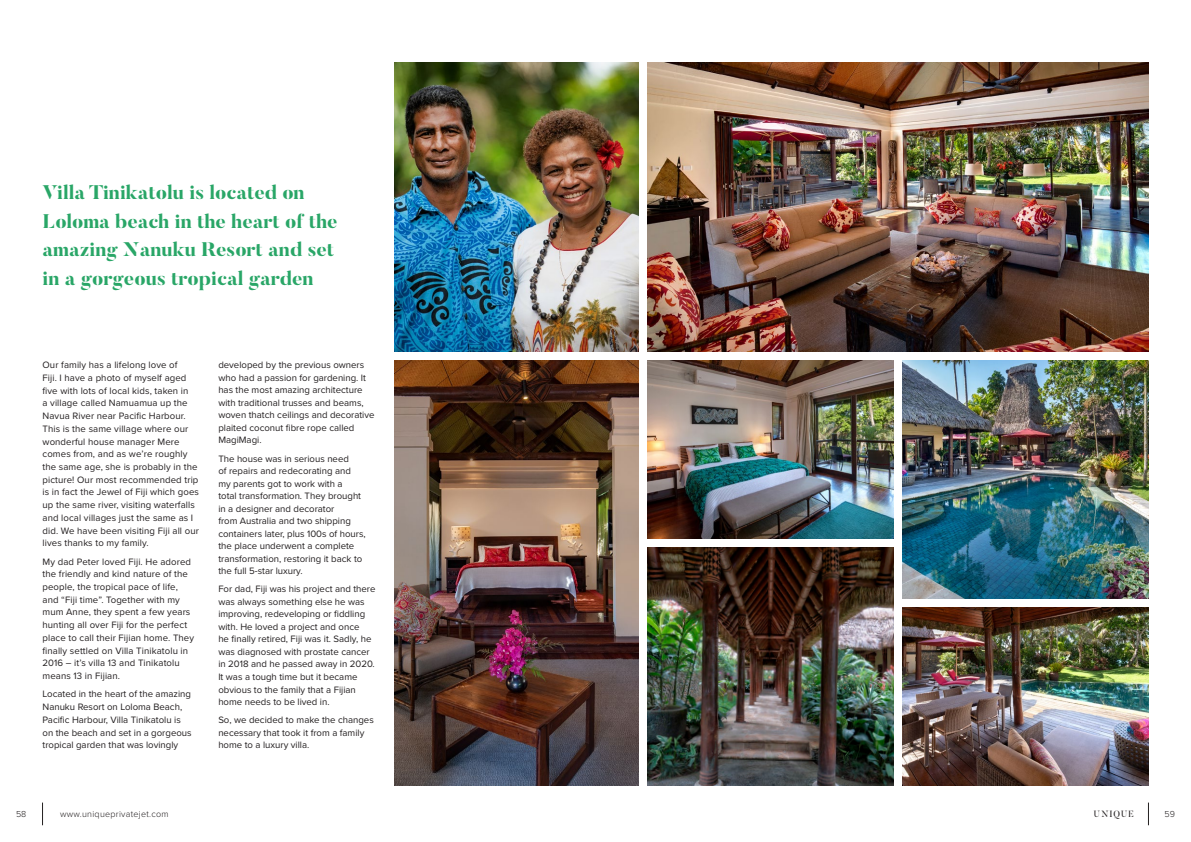
<style>
.page{position:relative;width:1191px;height:842px;background:#fff}
.page>*{position:absolute;margin:0;border:0;box-sizing:border-box;transform-origin:0 0}
.t1{font:800 19.6px/28.5px "Butler Stencil";color:#29a667}
.t2{font:9.6px/12.7px "Proxima Nova";color:#231f20}
.t3{font:300 9px "Proxima Nova";letter-spacing:.03em;color:#231f20}
.t4{font:9px "Butler";letter-spacing:.1em;color:#231f20}
</style>
<div class="page">
<svg style="left:42px;top:802px;width:1px;height:23px"></svg>
<svg style="left:1148px;top:802px;width:1px;height:23px"></svg>
<img style="left:394px;top:62px;width:244px;height:290px">
<img style="left:648px;top:62px;width:500px;height:290px">
<img style="left:394px;top:361px;width:244px;height:424px">
<img style="left:903px;top:361px;width:245px;height:237px">
<img style="left:648px;top:361px;width:245px;height:177px">
<img style="left:903px;top:608px;width:245px;height:177px">
<img style="left:648px;top:548px;width:245px;height:237px">
<p class="t1" style="left:43px;top:179px;width:296px">Villa Tinikatolu is located on<br>Loloma beach in the heart of the amazing Nanuku Resort and set in a gorgeous tropical garden</p>
<p class="t2" style="left:43px;top:358px;width:158px">Our family has a lifelong love of<br>Fiji. I have a photo of myself aged five with lots of local kids, taken in<br>a village called Namuamua up the Navua River near Pacific Harbour.<br>This is the same village where our wonderful house manager Mere comes from, and as we’re roughly the same age, she is probably in the picture! Our most recommended trip is in fact the Jewel of Fiji which goes up the same river, visiting waterfalls and local villages just the same as I did. We have been visiting Fiji all our lives thanks to my family.</p>
<p class="t2" style="left:43px;top:555px;width:153px">My dad Peter loved Fiji. He adored the friendly and kind nature of the people, the tropical pace of life, and “Fiji time”. Together with my mum Anne, they spent a few years hunting all over Fiji for the perfect place to call their Fijian home. They finally settled on Villa Tinikatolu in 2016 – it’s villa 13 and Tinikatolu means 13 in Fijian.</p>
<p class="t2" style="left:43px;top:687px;width:151px">Located in the heart of the amazing Nanuku Resort on Loloma Beach, Pacific Harbour, Villa Tinikatolu is on the beach and set in a gorgeous tropical garden that was lovingly</p>
<p class="t2" style="left:218px;top:358px;width:158px">developed by the previous owners who had a passion for gardening. It has the most amazing architecture with traditional trusses and beams, woven thatch ceilings and decorative plaited coconut fibre rope called<br>MagiMagi.</p>
<p class="t2" style="left:218px;top:452px;width:149px">The house was in serious need<br>of repairs and redecorating and my parents got to work with a<br>total transformation. They brought in a designer and decorator<br>from Australia and two shipping containers later, plus 100s of hours, the place underwent a complete transformation, restoring it back to the full 5-star luxury.</p>
<p class="t2" style="left:218px;top:582px;width:159px">For dad, Fiji was his project and there was always something else he was improving, redeveloping or fiddling with. He loved a project and once<br>he finally retired, Fiji was it. Sadly, he was diagnosed with prostate cancer in 2018 and he passed away in 2020.<br>It was a tough time but it became obvious to the family that a Fijian home needs to be lived in.</p>
<p class="t2" style="left:218px;top:713px;width:157px">So, we decided to make the changes necessary that took it from a family home to a luxury villa.</p>
<p class="t3" style="left:16px;top:807px;width:12px">58</p>
<p class="t3" style="left:60px;top:807px;width:110px">www.uniqueprivatejet.com</p>
<p class="t4" style="left:1094px;top:808px;width:41px">UNIQUE</p>
<p class="t3" style="left:1164px;top:807px;width:12px">59</p>
</div>
